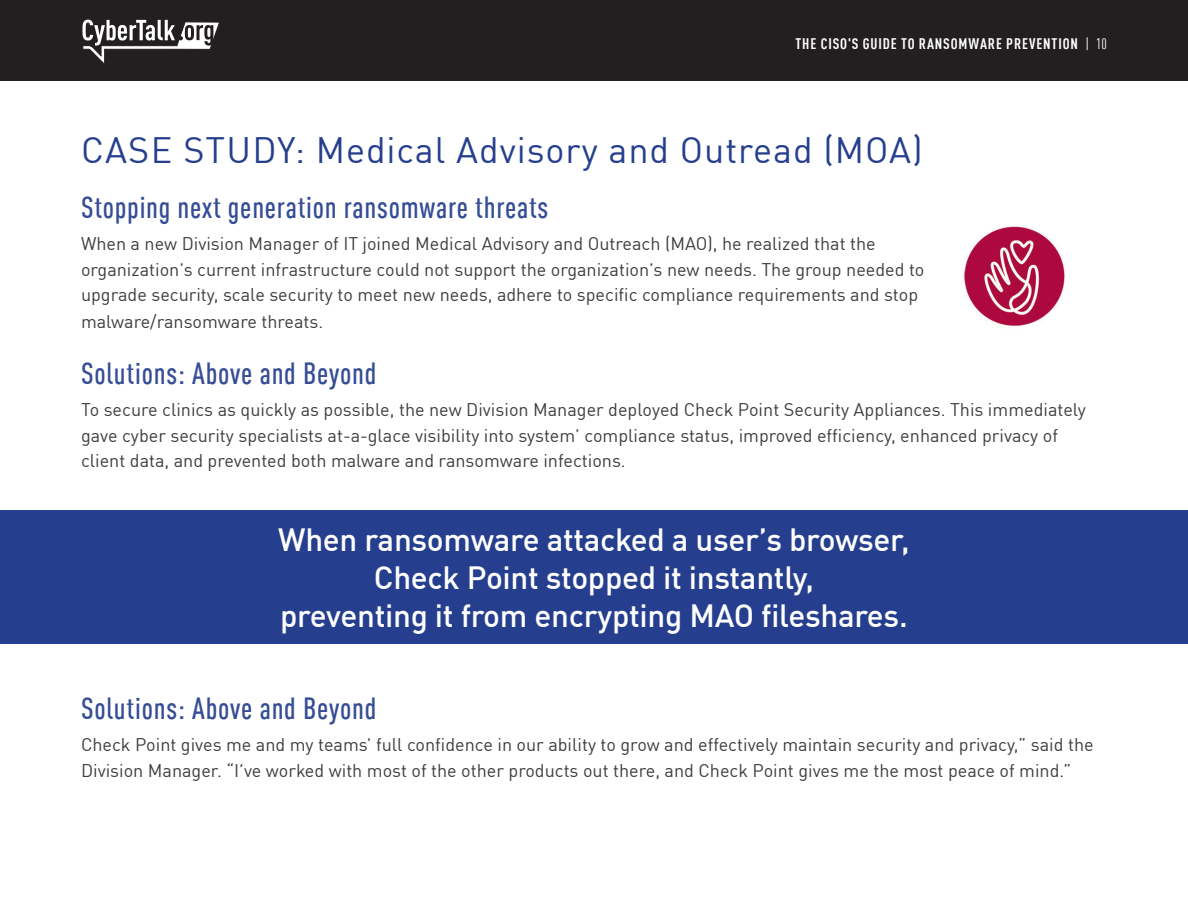
<style>
.page{position:relative;width:1188px;height:918px;background:#fff}
.page>*{position:absolute;margin:0;border:0;box-sizing:border-box;transform-origin:0 0}
.t1{font:36px "DIN Pro";letter-spacing:.025em;color:#253f8e}
.t2{font:500 31.5px/37.8px "DIN Pro";letter-spacing:-.01em;color:#fff;text-align:center}
.t3{font:500 condensed 30px "DIN Pro";letter-spacing:.025em;color:#354d96}
.t4{font:18px/26px "DIN Pro";color:#3e3e3f}
.t5{font:700 condensed 15px "DIN Pro";letter-spacing:.06em;color:#fff}
.s1{font-weight:400}
</style>
<div class="page">
<div style="left:0;top:0;width:1188px;height:81px;background:#231f20"></div>
<svg style="left:82px;top:20px;width:137px;height:43px"></svg>
<img style="left:964px;top:226px;width:101px;height:100px">
<div style="left:0;top:510px;width:1188px;height:134px;background:#253f8e"></div>
<p class="t5" style="left:796px;top:32px;width:313px">THE CISO'S GUIDE TO RANSOMWARE PREVENTION <span class="s1">| 10</span></p>
<p class="t1" style="left:81px;top:122px;width:843px">CASE STUDY: Medical Advisory and Outread (MOA)</p>
<p class="t3" style="left:81px;top:186px;width:469px">Stopping next generation ransomware threats</p>
<p class="t4" style="left:81px;top:230px;width:845px">When a new Division Manager of IT joined Medical Advisory and Outreach (MAO), he realized that the organization’s current infrastructure could not support the organization’s new needs. The group needed to upgrade security, scale security to meet new needs, adhere to specific compliance requirements and stop malware/ransomware threats.</p>
<p class="t3" style="left:81px;top:352px;width:297px">Solutions: Above and Beyond</p>
<p class="t4" style="left:81px;top:396px;width:1006px;line-height:25.5px">To secure clinics as quickly as possible, the new Division Manager deployed Check Point Security Appliances. This immediately gave cyber security specialists at-a-glace visibility into system’ compliance status, improved efficiency, enhanced privacy of client data, and prevented both malware and ransomware infections.</p>
<p class="t2" style="left:278px;top:519px;width:633px">When ransomware attacked a user’s browser,<br>Check Point stopped it instantly,<br>preventing it from encrypting MAO fileshares.</p>
<p class="t3" style="left:81px;top:687px;width:297px">Solutions: Above and Beyond</p>
<p class="t4" style="left:81px;top:731px;width:1014px;line-height:25.5px">Check Point gives me and my teams’ full confidence in our ability to grow and effectively maintain security and privacy,” said the<br>Division Manager. “I’ve worked with most of the other products out there, and Check Point gives me the most peace of mind.”</p>
</div>
